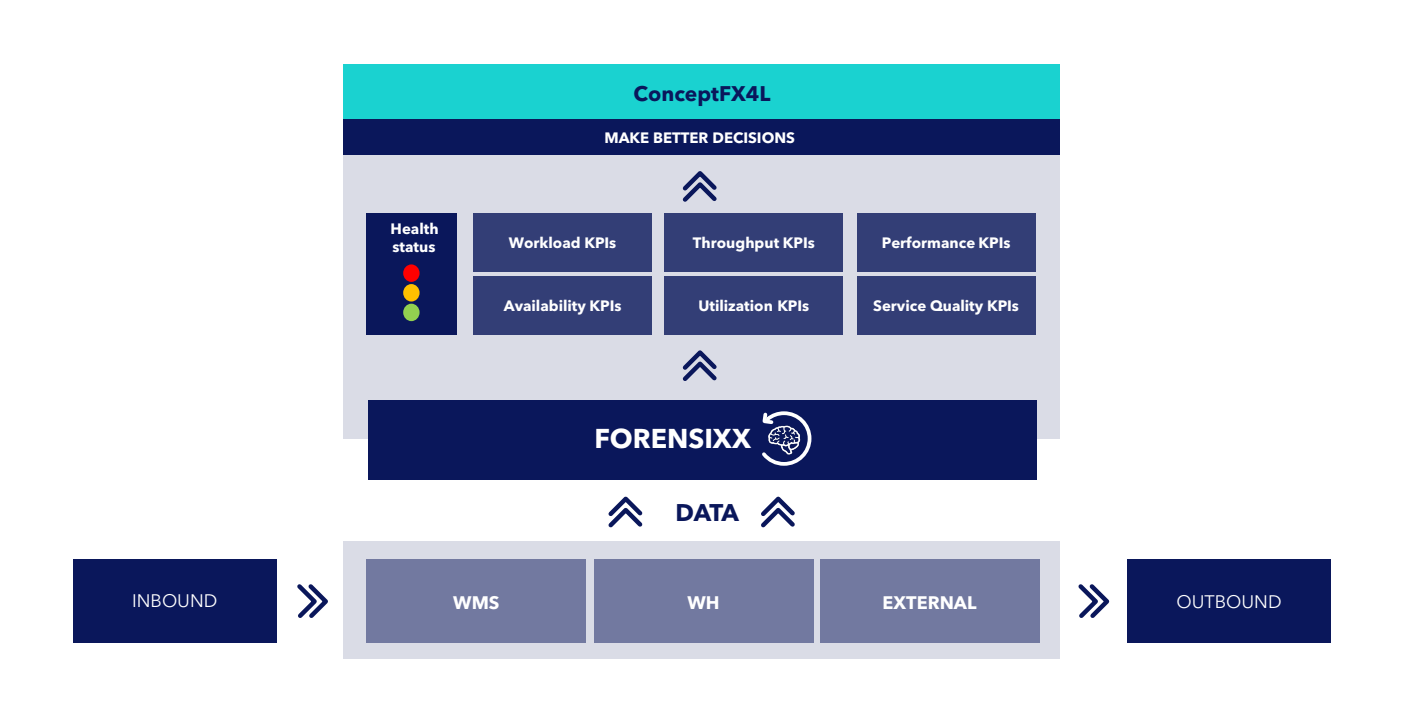
<style>
.page{position:relative;width:1404px;height:723px;background:#fff}
.page>*{position:absolute;margin:0;border:0;box-sizing:border-box;transform-origin:0 0}
.t1{font:700 27px "Avenir Next LT Pro";color:#fff}
.t2{font:700 24px "Avenir Next LT Pro";color:#0a175b}
.t3{font:700 21px "Avenir Next LT Pro";color:#0a175b}
.t4{font:18px "Avenir Next LT Pro";color:#fff}
.t5{font:700 18px "Avenir Next LT Pro";color:#fff}
.t6{font:700 15px/18px "Avenir Next LT Pro";color:#fff}
.t7{font:700 15px "Avenir Next Cyr";color:#fff}
</style>
<div class="page">
<div style="left:344px;top:155px;width:715px;height:283px;background:#dadce6"></div>
<div style="left:366px;top:213px;width:90px;height:122px;background:#0a175b"></div>
<div style="left:473px;top:213px;width:178px;height:59px;background:#333e76"></div>
<div style="left:473px;top:277px;width:178px;height:58px;background:#333e76"></div>
<div style="left:664px;top:213px;width:179px;height:59px;background:#333e76"></div>
<div style="left:664px;top:277px;width:179px;height:58px;background:#333e76"></div>
<div style="left:856px;top:213px;width:179px;height:59px;background:#333e76"></div>
<div style="left:856px;top:277px;width:179px;height:58px;background:#333e76"></div>
<div style="left:344px;top:541px;width:715px;height:117px;background:#dadce6"></div>
<div style="left:819px;top:559px;width:220px;height:84px;background:#7279a0"></div>
<div style="left:366px;top:559px;width:220px;height:84px;background:#7279a0"></div>
<div style="left:593px;top:559px;width:220px;height:84px;background:#7279a0"></div>
<div style="left:73px;top:559px;width:203px;height:84px;background:#0a175b"></div>
<div style="left:1127px;top:559px;width:203px;height:84px;background:#0a175b"></div>
<div style="left:344px;top:64px;width:715px;height:91px;background:#1ad2d0"></div>
<div style="left:344px;top:119px;width:715px;height:36px;background:#0a175b"></div>
<div style="left:367px;top:400px;width:669px;height:80px;background:#0a175b"></div>
<svg style="left:682px;top:171px;width:35px;height:31px"></svg>
<svg style="left:682px;top:350px;width:35px;height:31px"></svg>
<svg style="left:297px;top:584px;width:31px;height:34px"></svg>
<svg style="left:1078px;top:584px;width:32px;height:34px"></svg>
<svg style="left:608px;top:496px;width:35px;height:32px"></svg>
<svg style="left:761px;top:496px;width:34px;height:32px"></svg>
<div style="left:403px;top:264px;width:16px;height:18px;background:#f00;border-radius:50%"></div>
<div style="left:403px;top:284px;width:16px;height:17px;background:#ffc000;border-radius:50%"></div>
<div style="left:403px;top:304px;width:16px;height:17px;background:#92d050;border-radius:50%"></div>
<svg style="left:762px;top:411px;width:50px;height:55px"></svg>
<h3 class="t3" style="left:633px;top:80px;width:139px">ConceptFX4L</h3>
<p class="t6" style="left:390px;top:220px;width:49px">Health status</p>
<p class="t7" style="left:604px;top:129px;width:192px">MAKE BETTER DECISIONS</p>
<p class="t6" style="left:509px;top:233px;width:109px">Workload KPIs</p>
<p class="t6" style="left:692px;top:233px;width:123px">Throughput KPIs</p>
<p class="t6" style="left:881px;top:233px;width:130px">Performance KPIs</p>
<p class="t6" style="left:504px;top:296px;width:119px">Availability KPIs</p>
<p class="t6" style="left:698px;top:296px;width:112px">Utilization KPIs</p>
<p class="t6" style="left:873px;top:296px;width:147px">Service Quality KPIs</p>
<h1 class="t1" style="left:594px;top:421px;width:158px">FORENSIXX</h1>
<h2 class="t2" style="left:675px;top:498px;width:65px">DATA</h2>
<p class="t4" style="left:132px;top:590px;width:87px">INBOUND</p>
<p class="t5" style="left:453px;top:592px;width:48px">WMS</p>
<p class="t5" style="left:687px;top:592px;width:34px">WH</p>
<p class="t5" style="left:882px;top:592px;width:95px">EXTERNAL</p>
<p class="t4" style="left:1176px;top:591px;width:107px">OUTBOUND</p>
</div>
